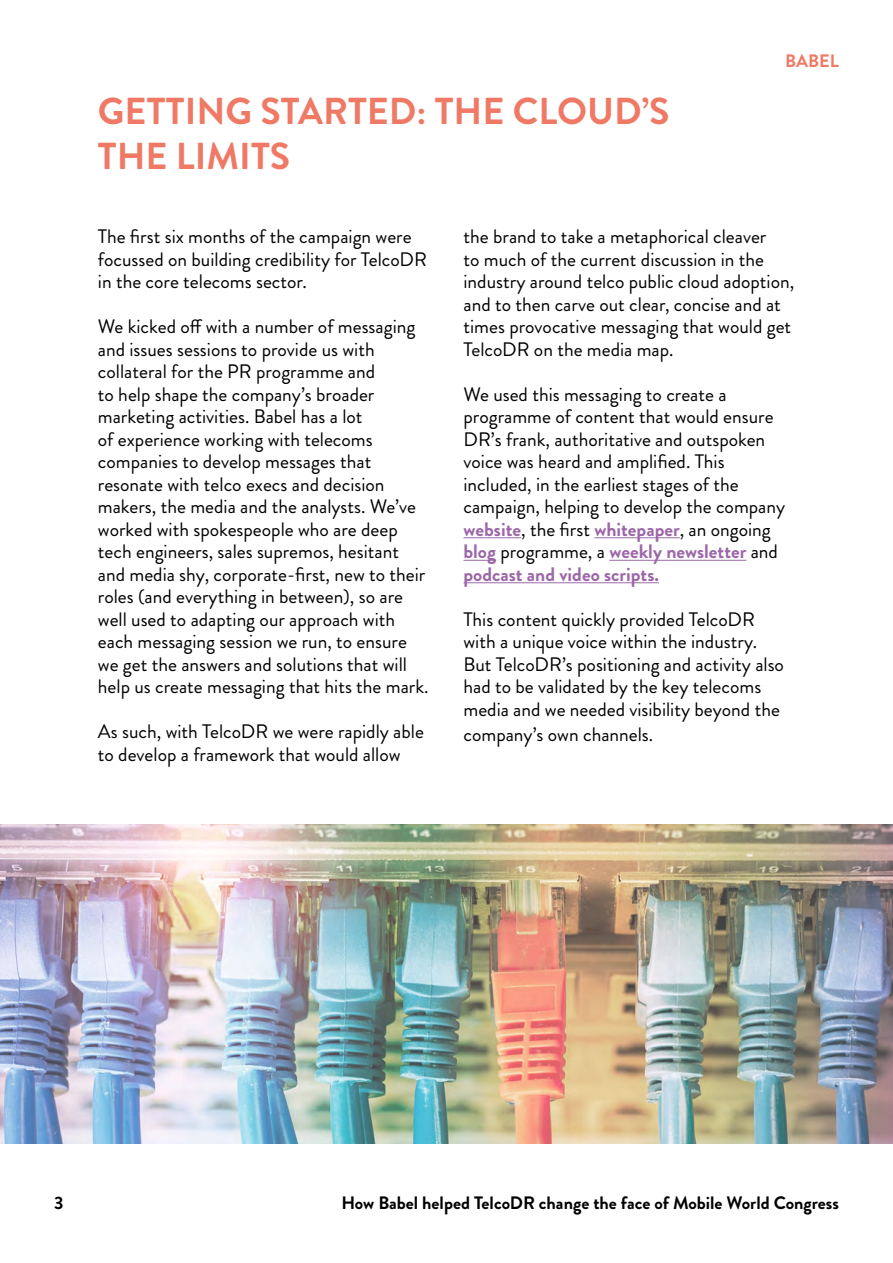
<style>
.page{position:relative;width:893px;height:1263px;background:#fff}
.page>*{position:absolute;margin:0;border:0;box-sizing:border-box;transform-origin:0 0}
.t1{font:700 37.5px/45px "Brandon Grotesque";color:#ef7964}
.t2{font:19.5px/22.5px "Brandon Grotesque";color:#000}
.t3{font:700 18px "Brandon Grotesque";color:#000}
.t4{font:700 18px "Brandon Grotesque";color:#ef7964}
.s1{font-weight:700;color:#9c67a8}
</style>
<div class="page">
<img style="left:0;top:824px;width:893px;height:320px">
<hr style="left:463px;top:537px;width:58px;height:1px;background:#9c67a8">
<hr style="left:594px;top:537px;width:86px;height:1px;background:#9c67a8">
<hr style="left:463px;top:560px;width:33px;height:1px;background:#9c67a8">
<hr style="left:609px;top:560px;width:137px;height:1px;background:#9c67a8">
<hr style="left:463px;top:582px;width:196px;height:1px;background:#9c67a8">
<h1 class="t1" style="left:98px;top:89px;width:573px">GETTING STARTED: THE CLOUD’S<br>THE LIMITS</h1>
<p class="t4" style="left:785px;top:48px;width:55px">BABEL</p>
<p class="t2" style="left:98px;top:226px;width:331px">The first six months of the campaign were focussed on building credibility for TelcoDR in the core telecoms sector.</p>
<p class="t2" style="left:98px;top:316px;width:332px">We kicked off with a number of messaging and issues sessions to provide us with collateral for the PR programme and<br>to help shape the company’s broader marketing activities. Babel has a lot<br>of experience working with telecoms companies to develop messages that resonate with telco execs and decision makers, the media and the analysts. We’ve worked with spokespeople who are deep tech engineers, sales supremos, hesitant and media shy, corporate-first, new to their roles (and everything in between), so are well used to adapting our approach with each messaging session we run, to ensure we get the answers and solutions that will help us create messaging that hits the mark.</p>
<p class="t2" style="left:98px;top:721px;width:327px">As such, with TelcoDR we were rapidly able to develop a framework that would allow</p>
<p class="t2" style="left:463px;top:226px;width:332px">the brand to take a metaphorical cleaver<br>to much of the current discussion in the industry around telco public cloud adoption, and to then carve out clear, concise and at times provocative messaging that would get TelcoDR on the media map.</p>
<p class="t2" style="left:463px;top:383px;width:323px">We used this messaging to create a programme of content that would ensure DR’s frank, authoritative and outspoken voice was heard and amplified. This included, in the earliest stages of the campaign, helping to develop the company <span class="s1">website</span>, the first <span class="s1">whitepaper</span>, an ongoing <span class="s1">blog</span> programme, a <span class="s1">weekly newsletter</span> and <span class="s1">podcast and video scripts.</span></p>
<p class="t2" style="left:463px;top:608px;width:322px">This content quickly provided TelcoDR with a unique voice within the industry.<br>But TelcoDR’s positioning and activity also had to be validated by the key telecoms media and we needed visibility beyond the</p>
<p class="t2" style="left:463px;top:724px;width:191px">company’s own channels.</p>
<p class="t3" style="left:54px;top:1190px;width:11px">3</p>
<p class="t3" style="left:341px;top:1190px;width:499px">How Babel helped TelcoDR change the face of Mobile World Congress</p>
</div>
